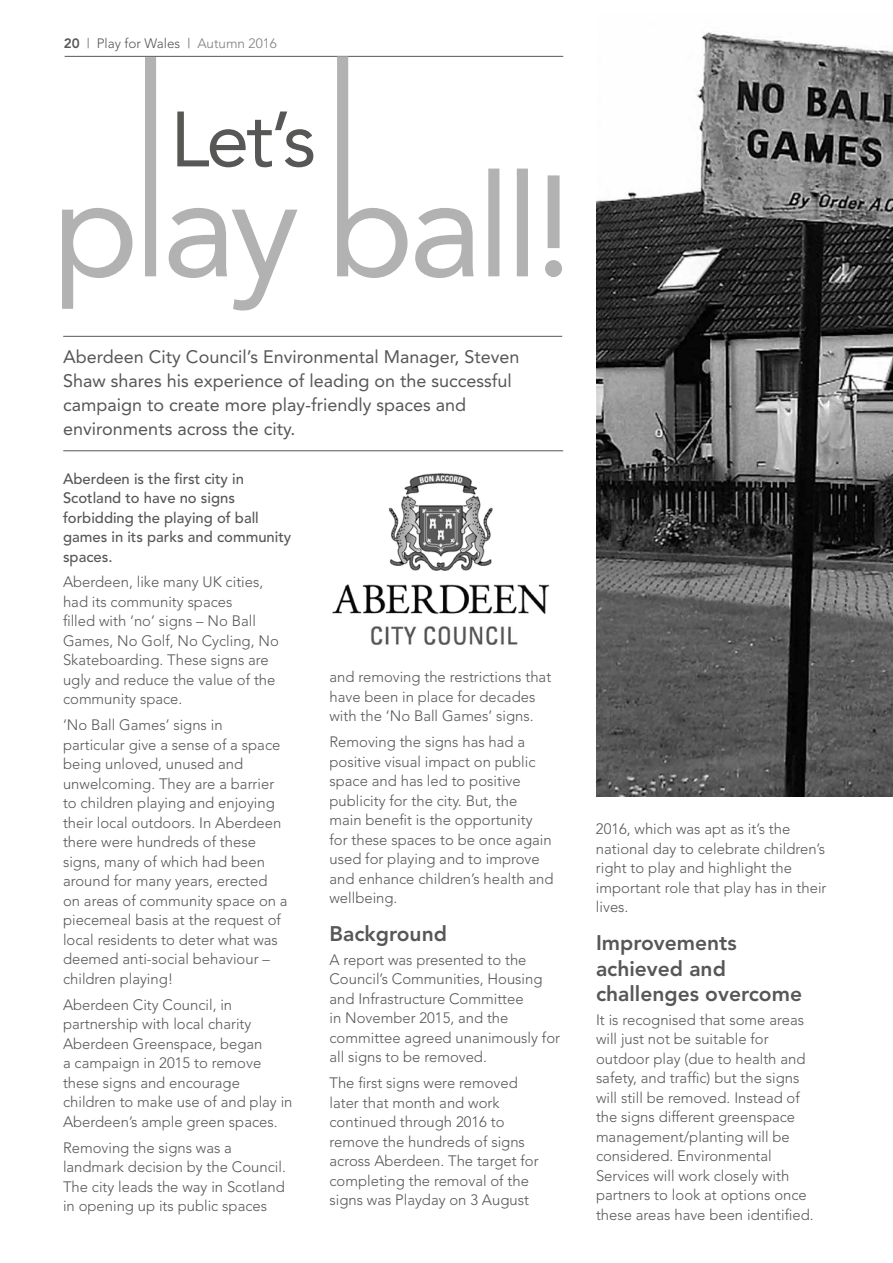
<style>
.page{position:relative;width:893px;height:1263px;background:#fff}
.page>*{position:absolute;margin:0;border:0;box-sizing:border-box;transform-origin:0 0}
.t1{font:77.55px "Avenir";color:#575756}
.t2{font:800 21px/25.2px "Avenir";color:#575756}
.t3{font:18px/24px "Avenir";color:#575756}
.t4{font:300 15px/19.5px "Avenir";color:#575756}
.t5{font:500 15px/19.5px "Avenir";color:#575756}
.t6{font:300 13.5px "Avenir";color:#575756}
.s1{font-weight:800}
.s2{color:#7e7e7d}
</style>
<div class="page">
<hr style="left:65px;top:56px;width:498px;height:1px;background:#575756">
<hr style="left:63px;top:336px;width:499px;height:1px;background:#575756">
<hr style="left:63px;top:450px;width:500px;height:1px;background:#575756">
<img style="left:332px;top:473px;width:218px;height:172px">
<svg style="left:62px;top:56px;width:500px;height:254px"></svg>
<img style="left:597px;top:32px;width:296px;height:764px">
<p class="t6" style="left:64px;top:35px;width:214px"><span class="s1">20</span> | Play for Wales | <span class="s2">Autumn 2016</span></p>
<h1 class="t1" style="left:171px;top:94px;width:147px">Let’s</h1>
<p class="t3" style="left:63px;top:345px;width:458px">Aberdeen City Council’s Environmental Manager, Steven Shaw shares his experience of leading on the successful campaign to create more play-friendly spaces and environments across the city.</p>
<p class="t5" style="left:63px;top:469px;width:230px">Aberdeen is the first city in<br>Scotland to have no signs forbidding the playing of ball games in its parks and community spaces.</p>
<p class="t4" style="left:63px;top:572px;width:217px">Aberdeen, like many UK cities, had its community spaces<br>filled with ‘no’ signs – No Ball<br>Games, No Golf, No Cycling, No<br>Skateboarding. These signs are ugly and reduce the value of the community space.</p>
<p class="t4" style="left:63px;top:715px;width:226px">‘No Ball Games’ signs in particular give a sense of a space being unloved, unused and unwelcoming. They are a barrier to children playing and enjoying their local outdoors. In Aberdeen there were hundreds of these signs, many of which had been around for many years, erected on areas of community space on a piecemeal basis at the request of local residents to deter what was deemed anti-social behaviour – children playing!</p>
<p class="t4" style="left:63px;top:995px;width:231px">Aberdeen City Council, in partnership with local charity<br>Aberdeen Greenspace, began<br>a campaign in 2015 to remove these signs and encourage children to make use of and play in<br>Aberdeen’s ample green spaces.</p>
<p class="t4" style="left:63px;top:1138px;width:224px">Removing the signs was a landmark decision by the Council.<br>The city leads the way in Scotland in opening up its public spaces</p>
<p class="t4" style="left:329px;top:667px;width:223px">and removing the restrictions that have been in place for decades with the ‘No Ball Games’ signs.</p>
<p class="t4" style="left:329px;top:732px;width:225px">Removing the signs has had a positive visual impact on public space and has led to positive publicity for the city. But, the<br>main benefit is the opportunity for these spaces to be once again used for playing and to improve and enhance children’s health and wellbeing.</p>
<h2 class="t2" style="left:329px;top:921px;width:119px">Background</h2>
<p class="t4" style="left:329px;top:950px;width:232px">A report was presented to the<br>Council’s Communities, Housing and Infrastructure Committee<br>in November 2015, and the committee agreed unanimously for all signs to be removed.</p>
<p class="t4" style="left:329px;top:1073px;width:211px">The first signs were removed later that month and work continued through 2016 to remove the hundreds of signs across Aberdeen. The target for completing the removal of the signs was Playday on 3 August</p>
<p class="t4" style="left:596px;top:819px;width:232px">2016, which was apt as it’s the national day to celebrate children’s right to play and highlight the important role that play has in their lives.</p>
<h2 class="t2" style="left:596px;top:930px;width:208px">Improvements achieved and challenges overcome</h2>
<p class="t4" style="left:596px;top:1010px;width:219px">It is recognised that some areas will just not be suitable for outdoor play (due to health and safety, and traffic) but the signs will still be removed. Instead of the signs different greenspace management/planting will be considered. Environmental<br>Services will work closely with partners to look at options once these areas have been identified.</p>
</div>
